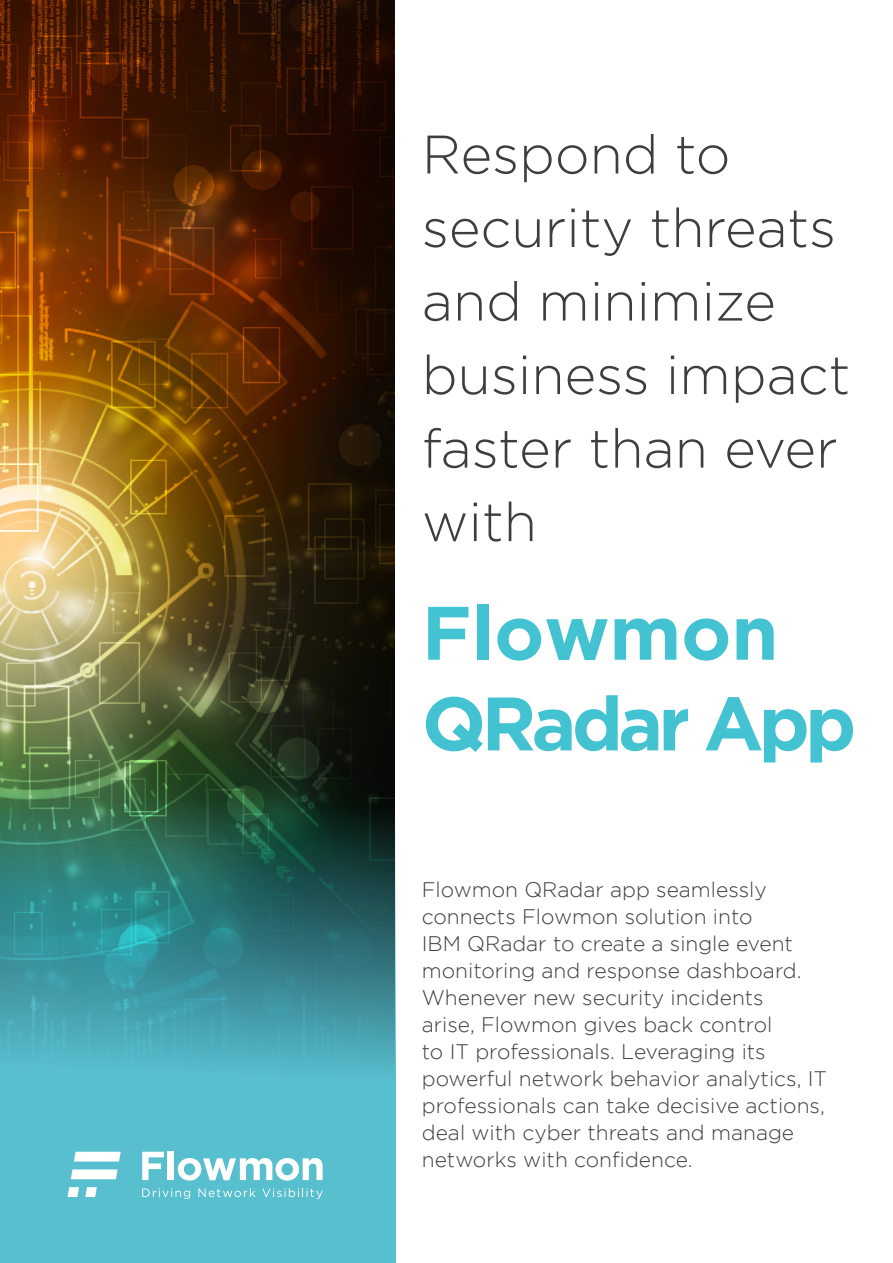
<style>
.page{position:relative;width:893px;height:1263px;background:#fff}
.page>*{position:absolute;margin:0;border:0;box-sizing:border-box;transform-origin:0 0}
.t1{font:700 75.6px/90.6px "Gotham";letter-spacing:-.06em;color:#43c2d2}
.t2{font:300 54.15px/73.5px "Gotham";color:#3e3e3f}
.t3{font:300 21px/27px "Gotham";color:#3e3e3f}
</style>
<div class="page">
<img style="left:0;top:0;width:394px;height:699px">
<svg style="left:0;top:699px;width:395px;height:564px;background:#408b8b"></svg>
<svg style="left:142px;top:1152px;width:22px;height:28px"></svg>
<div style="left:168px;top:1152px;width:6px;height:28px;background:#fff"></div>
<svg style="left:178px;top:1158px;width:145px;height:22px"></svg>
<svg style="left:74px;top:1152px;width:47px;height:9px"></svg>
<svg style="left:71px;top:1169px;width:47px;height:10px"></svg>
<svg style="left:67px;top:1187px;width:12px;height:10px"></svg>
<svg style="left:85px;top:1187px;width:12px;height:10px"></svg>
<svg style="left:142px;top:1188px;width:48px;height:11px"></svg>
<svg style="left:198px;top:1188px;width:57px;height:9px"></svg>
<svg style="left:262px;top:1188px;width:61px;height:11px"></svg>
<p class="t2" style="left:422px;top:117px;width:430px">Respond to security threats and minimize business impact faster than ever with</p>
<p class="t1" style="left:422px;top:586px;width:436px">Flowmon<br>QRadar App</p>
<p class="t3" style="left:422px;top:875px;width:407px">Flowmon QRadar app seamlessly connects Flowmon solution into<br>IBM QRadar to create a single event monitoring and response dashboard.<br>Whenever new security incidents<br>arise, Flowmon gives back control<br>to IT professionals. Leveraging its powerful network behavior analytics, IT professionals can take decisive actions, deal with cyber threats and manage networks with confidence.</p>
</div>
